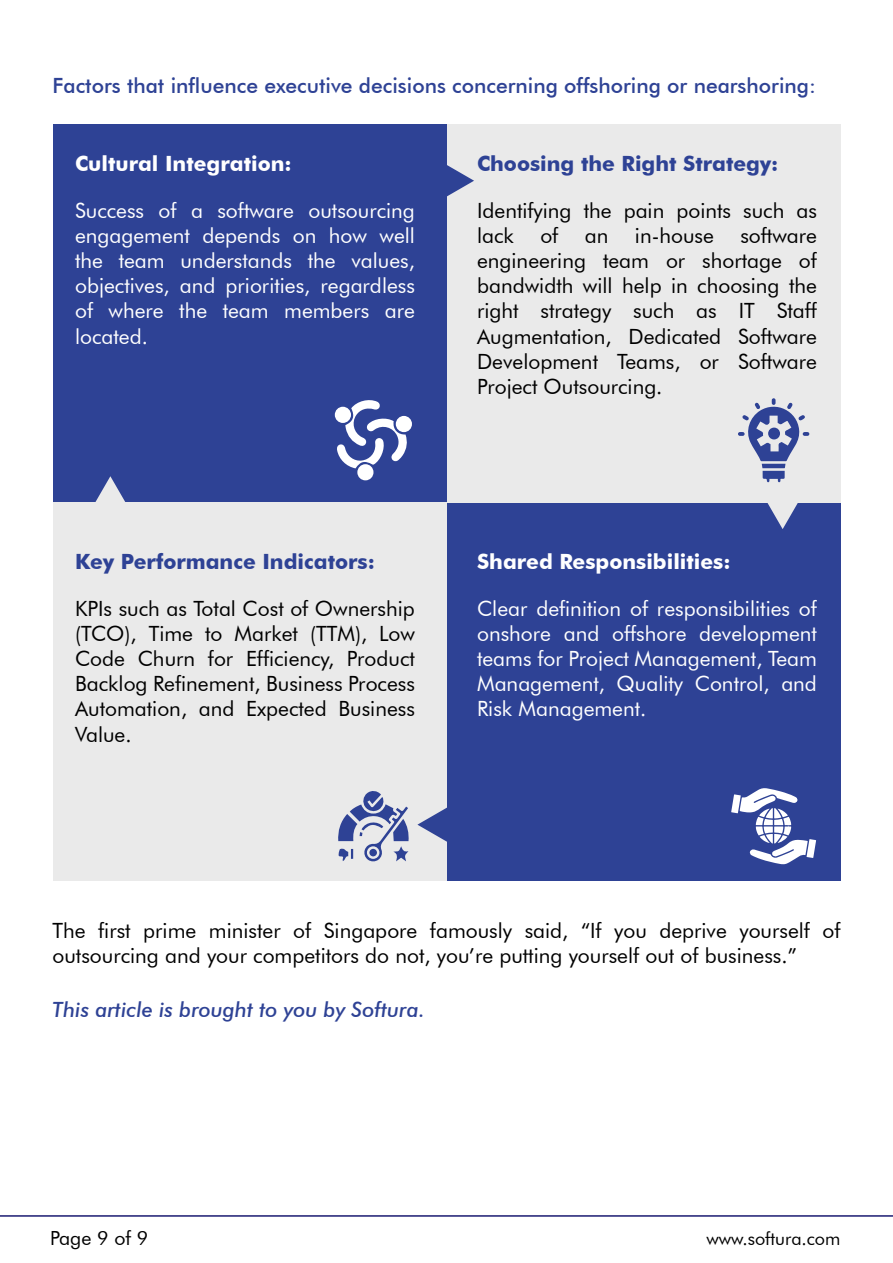
<style>
.page{position:relative;width:893px;height:1263px;background:#fff}
.page>*{position:absolute;margin:0;border:0;box-sizing:border-box;transform-origin:0 0}
.t1{font:21px/25.2px "Futura BT";color:#000}
.t2{font:21px/25.2px "Futura BT";color:#fff;text-align:justify}
.t3{font:500 21px "Futura BT";color:#2e4295}
.t4{font:700 21px "Futura BT";color:#2e4295}
.t5{font:700 21px "Futura BT";color:#fff}
.t6{font:italic 500 21px "Futura BT";color:#2e4295}
.t7{font:19.5px "Futura BT";color:#000}
.t8{font:18px "Futura BT";color:#000}
</style>
<div class="page">
<div style="left:446px;top:503px;width:394px;height:378px;background:#2e4295"></div>
<div style="left:446px;top:124px;width:394px;height:379px;background:#eaeaea"></div>
<hr style="left:0;top:1215px;width:893px;height:2px;background:#1a1a71">
<div style="left:53px;top:124px;width:393px;height:379px;background:#2e4295"></div>
<svg style="left:446px;top:145px;width:28px;height:71px"></svg>
<div style="left:53px;top:503px;width:393px;height:378px;background:#eaeaea"></div>
<svg style="left:75px;top:476px;width:71px;height:27px"></svg>
<svg style="left:417px;top:789px;width:30px;height:71px"></svg>
<svg style="left:336px;top:400px;width:72px;height:68px"></svg>
<div style="left:335px;top:407px;width:16px;height:16px;background:#fff;border-radius:50%"></div>
<div style="left:396px;top:416px;width:16px;height:16px;background:#fff;border-radius:50%"></div>
<div style="left:357px;top:464px;width:17px;height:16px;background:#fff;border-radius:50%"></div>
<svg style="left:738px;top:398px;width:72px;height:131px"></svg>
<div style="left:768px;top:428px;width:12px;height:11px;background:#2e4295;border-radius:50%"></div>
<svg style="left:731px;top:788px;width:85px;height:76px"></svg>
<svg style="left:338px;top:791px;width:71px;height:71px"></svg>
<div style="left:369px;top:849px;width:8px;height:7px;background:#2e4295;border-radius:50%"></div>
<p class="t3" style="left:53px;top:73px;width:765px">Factors that influence executive decisions concerning offshoring or nearshoring:</p>
<p class="t5" style="left:75px;top:151px;width:218px">Cultural Integration:</p>
<p class="t2" style="left:75px;top:197px;width:341px">Success of a software outsourcing engagement depends on how well the team understands the values, objectives, and priorities, regardless of where the team members are located.</p>
<p class="t4" style="left:75px;top:549px;width:301px">Key Performance Indicators:</p>
<p class="t1" style="left:75px;top:595px;width:341px;text-align:justify">KPIs such as Total Cost of Ownership (TCO), Time to Market (TTM), Low Code Churn for Efficiency, Product Backlog Refinement, Business Process Automation, and Expected Business Value.</p>
<p class="t4" style="left:477px;top:151px;width:303px">Choosing the Right Strategy:</p>
<p class="t1" style="left:477px;top:197px;width:341px">Identifying the pain points such as lack</p>
<p class="t1" style="left:477px;top:223px;width:341px;text-align:justify;text-indent:263px">software engineering team or shortage of bandwidth will help in choosing the right strategy such as IT Staff Augmentation, Dedicated Software Development Teams, or Software Project Outsourcing.</p>
<p class="t1" style="left:540px;top:223px;width:20px">of</p>
<p class="t1" style="left:585px;top:223px;width:25px">an</p>
<p class="t1" style="left:635px;top:223px;width:80px">in-house</p>
<p class="t5" style="left:477px;top:549px;width:255px">Shared Responsibilities:</p>
<p class="t2" style="left:477px;top:595px;width:341px">Clear definition of responsibilities of onshore and offshore development teams for Project Management, Team Management, Quality Control, and Risk Management.</p>
<p class="t1" style="left:53px;top:917px;width:789px">The first prime minister of Singapore famously said, “If you deprive yourself of outsourcing and your competitors do not, you’re putting yourself out of business.”</p>
<p class="t6" style="left:53px;top:997px;width:374px">This article is brought to you by Softura.</p>
<p class="t7" style="left:50px;top:1226px;width:100px">Page 9 of 9</p>
<p class="t8" style="left:706px;top:1228px;width:136px">www.softura.com</p>
</div>
